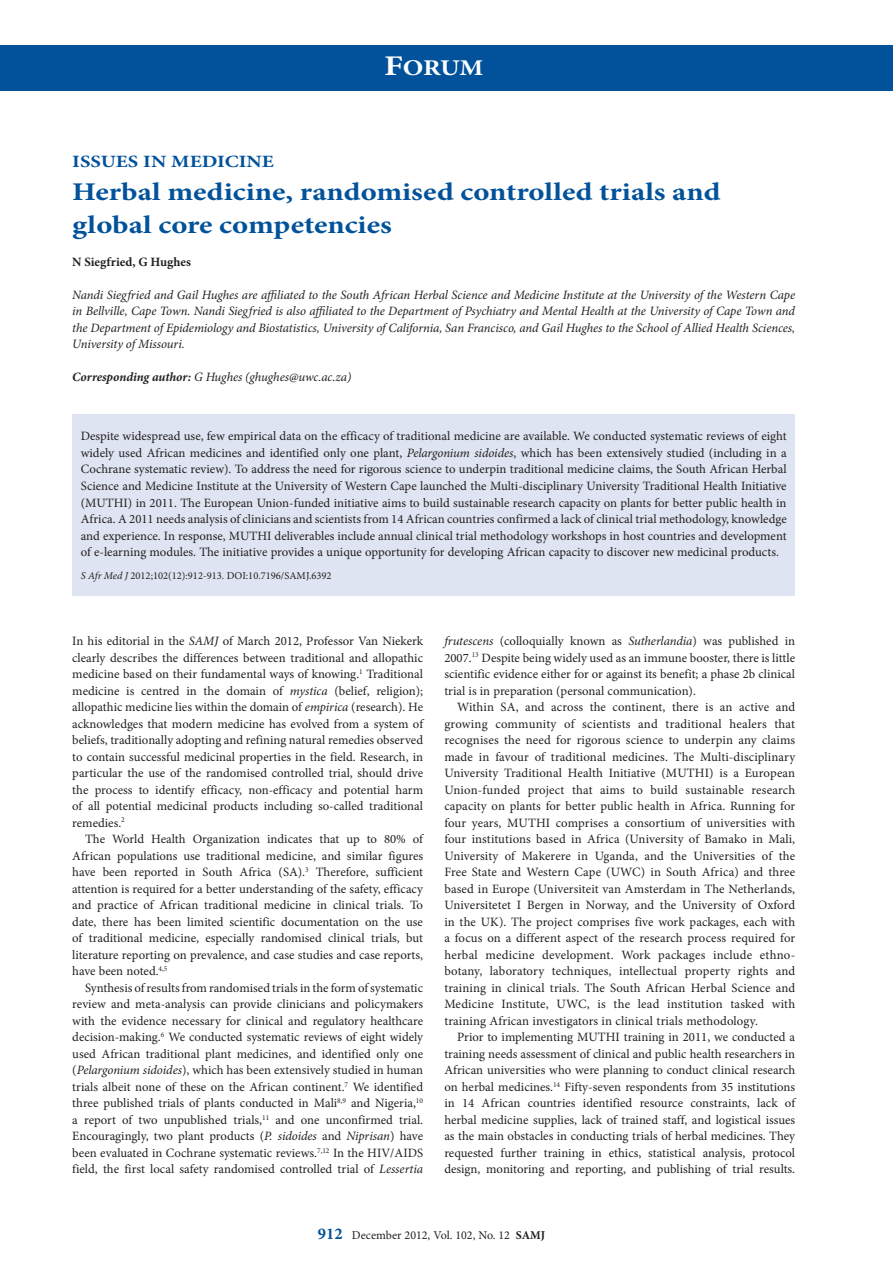
<style>
.page{position:relative;width:893px;height:1263px;background:#fff}
.page>*{position:absolute;margin:0;border:0;box-sizing:border-box;transform-origin:0 0}
.A_HEAD{font:700 25.5px/33px "Minion Pro";color:#01529a;scale:1.2 1}
.t1{font:700 22.5px "Minion Pro";color:#fff;scale:1.2 1}
.AA_HEAD{font:700 17.25px "Minion Pro";color:#01529a;scale:1.2 1}
.BODY_TEXT_INDENT{font:12.75px/16.5px "Minion Pro";color:#231f20;text-align:justify}
.BODY_TEXT_1ST_PARAGR{font:12.75px/16.5px "Minion Pro";color:#231f20;text-align:justify}
.AUTHORS_DETAILS{font:italic 12.75px/16.5px "Minion Pro";letter-spacing:-.01em;color:#231f20;text-align:justify}
.CORRESPONDING_AUTHOR{font:italic 12.75px "Minion Pro";letter-spacing:-.005em;color:#231f20}
.AUTHORS_NAME_UNDER_A{font:700 12.75px "Minion Pro";letter-spacing:.005em;color:#231f20}
.t2{font:12px "Minion Pro";color:#231f20}
.S_AFR_MED{font:10.5px "Minion Pro";color:#231f20}
.s1{font-size:28.5px}
.s2{font-weight:700}
.s3{font-style:italic}
.s4{font-weight:700;font-size:16.5px;color:#01529a}
</style>
<div class="page">
<div style="left:0;top:45px;width:893px;height:45px;background:#01529a"></div>
<div style="left:72px;top:414px;width:723px;height:182px;background:#dee4f1"></div>
<p class="t1" style="left:384px;top:52px;width:84px"><span class="s1">F</span>ORUM</p>
<h5 class="AA_HEAD" style="left:72px;top:149px;width:170px">ISSUES IN MEDICINE</h5>
<h1 class="A_HEAD" style="left:72px;top:175px;width:542px">Herbal medicine, randomised controlled trials and global core competencies</h1>
<p class="AUTHORS_NAME_UNDER_A" style="left:72px;top:252px;width:120px">N Siegfried, G Hughes</p>
<p class="AUTHORS_DETAILS" style="left:72px;top:286px;width:724px">Nandi Siegfried and Gail Hughes are affiliated to the South African Herbal Science and Medicine Institute at the University of the Western Cape in Bellville, Cape Town. Nandi Siegfried is also affiliated to the Department of Psychiatry and Mental Health at the University of Cape Town and the Department of Epidemiology and Biostatistics, University of California, San Francisco, and Gail Hughes to the School of Allied Health Sciences, University of Missouri.</p>
<p class="CORRESPONDING_AUTHOR" style="left:72px;top:368px;width:280px"><span class="s2">Corresponding author:</span> G Hughes (ghughes@uwc.ac.za)</p>
<p class="BODY_TEXT_1ST_PARAGR" style="left:81px;top:428px;width:707px">Despite widespread use, few empirical data on the efficacy of traditional medicine are available. We conducted systematic reviews of eight widely used African medicines and identified only one plant, <span class="s3">Pelargonium sidoides</span>, which has been extensively studied (including in a Cochrane systematic review). To address the need for rigorous science to underpin traditional medicine claims, the South African Herbal Science and Medicine Institute at the University of Western Cape launched the Multi-disciplinary University Traditional Health Initiative (MUTHI) in 2011. The European Union-funded initiative aims to build sustainable research capacity on plants for better public health in Africa. A 2011 needs analysis of clinicians and scientists from 14 African countries confirmed a lack of clinical trial methodology, knowledge and experience. In response, MUTHI deliverables include annual clinical trial methodology workshops in host countries and development of e-learning modules. The initiative provides a unique opportunity for developing African capacity to discover new medicinal products.</p>
<p class="S_AFR_MED" style="left:81px;top:568px;width:252px"><span class="s3">S Afr Med J</span> 2012;102(12):912-913. DOI:10.7196/SAMJ.6392</p>
<p class="BODY_TEXT_1ST_PARAGR" style="left:72px;top:633px;width:352px">In his editorial in the <span class="s3">SAMJ</span> of March 2012, Professor Van Niekerk clearly describes the differences between traditional and allopathic medicine based on their fundamental ways of knowing.<sup>1</sup> Traditional medicine is centred in the domain of <span class="s3">mystica</span> (belief, religion); allopathic medicine lies within the domain of <span class="s3">empirica</span> (research). He acknowledges that modern medicine has evolved from a system of beliefs, traditionally adopting and refining natural remedies observed to contain successful medicinal properties in the field. Research, in particular the use of the randomised controlled trial, should drive the process to identify efficacy, non-efficacy and potential harm of all potential medicinal products including so-called traditional remedies.<sup>2</sup></p>
<p class="BODY_TEXT_INDENT" style="left:72px;top:831px;width:352px;text-indent:13px">The World Health Organization indicates that up to 80% of African populations use traditional medicine, and similar figures have been reported in South Africa (SA).<sup>3</sup> Therefore, sufficient attention is required for a better understanding of the safety, efficacy and practice of African traditional medicine in clinical trials. To date, there has been limited scientific documentation on the use of traditional medicine, especially randomised clinical trials, but literature reporting on prevalence, and case studies and case reports, have been noted.<sup>4,5</sup></p>
<p class="BODY_TEXT_INDENT" style="left:72px;top:979px;width:352px;text-indent:13px">Synthesis of results from randomised trials in the form of systematic review and meta-analysis can provide clinicians and policymakers with the evidence necessary for clinical and regulatory healthcare decision-making.<sup>6</sup> We conducted systematic reviews of eight widely used African traditional plant medicines, and identified only one (<span class="s3">Pelargonium sidoides</span>), which has been extensively studied in human trials albeit none of these on the African continent.<sup>7</sup> We identified three published trials of plants conducted in Mali<sup>8,9</sup> and Nigeria,<sup>10 </sup>a report of two unpublished trials,<sup>11</sup> and one unconfirmed trial.<br>Encouragingly, two plant products (<span class="s3">P. sidoides</span> and <span class="s3">Niprisan</span>) have been evaluated in Cochrane systematic reviews.<sup>7,12</sup> In the HIV/AIDS field, the first local safety randomised controlled trial of <span class="s3">Lessertia</span></p>
<p class="BODY_TEXT_INDENT" style="left:444px;top:633px;width:352px"><span class="s3">frutescens</span> (colloquially known as <span class="s3">Sutherlandia</span>) was published in 2007.<sup>13</sup> Despite being widely used as an immune booster, there is little scientific evidence either for or against its benefit; a phase 2b clinical trial is in preparation (personal communication).</p>
<p class="BODY_TEXT_INDENT" style="left:444px;top:699px;width:352px;text-indent:13px">Within SA, and across the continent, there is an active and growing community of scientists and traditional healers that recognises the need for rigorous science to underpin any claims made in favour of traditional medicines. The Multi-disciplinary University Traditional Health Initiative (MUTHI) is a European Union-funded project that aims to build sustainable research capacity on plants for better public health in Africa. Running for four years, MUTHI comprises a consortium of universities with four institutions based in Africa (University of Bamako in Mali, University of Makerere in Uganda, and the Universities of the Free State and Western Cape (UWC) in South Africa) and three based in Europe (Universiteit van Amsterdam in The Netherlands, Universitetet I Bergen in Norway, and the University of Oxford in the UK). The project comprises five work packages, each with a focus on a different aspect of the research process required for herbal medicine development. Work packages include ethno&shy;botany, laboratory techniques, intellectual property rights and training in clinical trials. The South African Herbal Science and Medicine Institute, UWC, is the lead institution tasked with training African investigators in clinical trials methodology.</p>
<p class="BODY_TEXT_INDENT" style="left:444px;top:1029px;width:352px;text-indent:13px">Prior to implementing MUTHI training in 2011, we conducted a training needs assessment of clinical and public health researchers in African universities who were planning to conduct clinical research on herbal medicines.<sup>14</sup> Fifty-seven respondents from 35 institutions in 14 African countries identified resource constraints, lack of herbal medicine supplies, lack of trained staff, and logistical issues as the main obstacles in conducting trials of herbal medicines. They requested further training in ethics, statistical analysis, protocol design, monitoring and reporting, and publishing of trial results.</p>
<p class="t2" style="left:318px;top:1227px;width:229px"><span class="s4">912</span> December 2012, Vol. 102, No. 12 <span class="s2">SAMJ</span></p>
</div>
